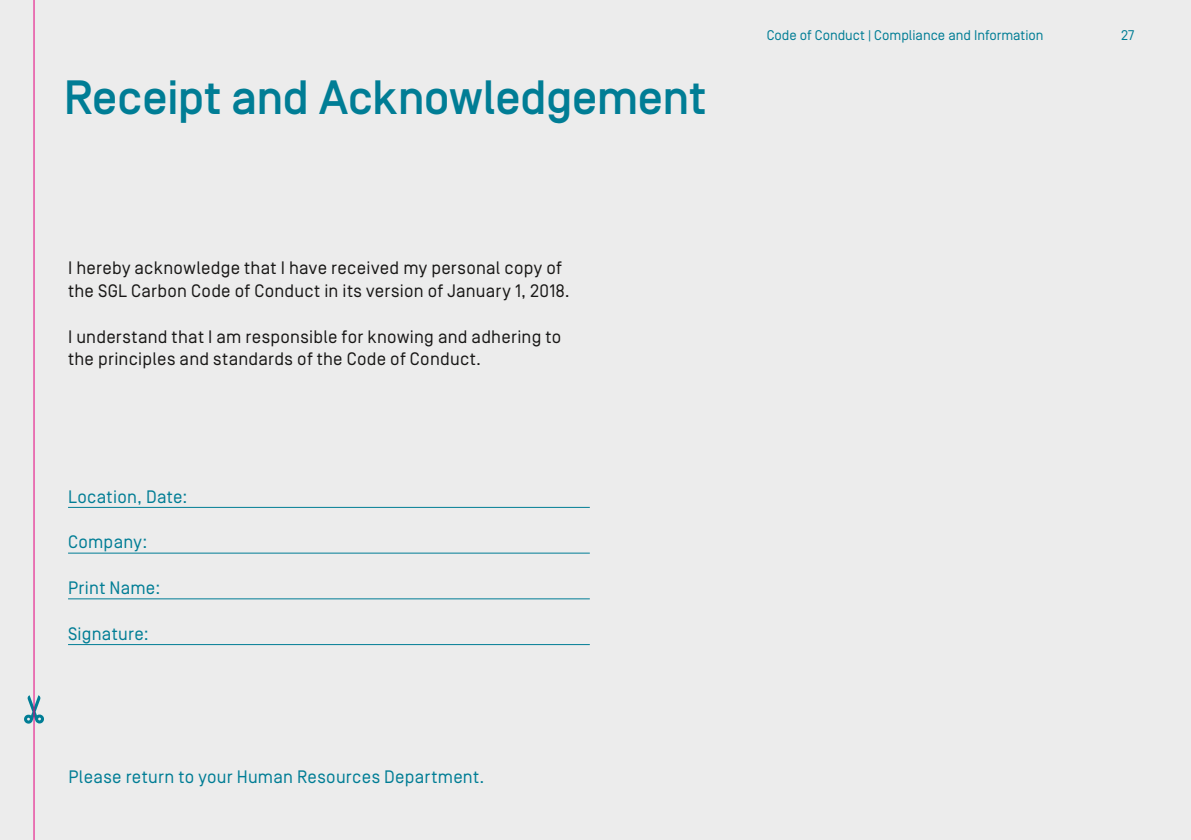
<style>
.page{position:relative;width:1191px;height:840px;background:#fff}
.page>*{position:absolute;margin:0;border:0;box-sizing:border-box;transform-origin:0 0}
.t1{font:500 48px "Simplon Norm";letter-spacing:-.015em;color:#007d95}
.t2{font:18px/22.8px "Simplon Norm";letter-spacing:.015em;color:#181716}
.t3{font:18px "Simplon Norm";letter-spacing:.015em;color:#007d95}
.t4{font:14px "Simplon Norm";color:#007d95}
</style>
<div class="page">
<div style="left:0;top:0;width:1191px;height:839px;background:#ececec"></div>
<hr style="left:68px;top:506px;width:522px;height:1px;background:#007d95">
<hr style="left:68px;top:552px;width:522px;height:1px;background:#007d95">
<hr style="left:68px;top:598px;width:522px;height:1px;background:#007d95">
<hr style="left:68px;top:644px;width:522px;height:1px;background:#007d95">
<svg style="left:24px;top:694px;width:20px;height:29px"></svg>
<hr style="left:34px;top:0;width:1px;height:839px;background:#e5007d">
<h1 class="t1" style="left:64px;top:72px;width:644px">Receipt and Acknowledgement</h1>
<p class="t2" style="left:68px;top:256px;width:503px">I hereby acknowledge that I have received my personal copy of the SGL Carbon Code of Conduct in its version of January 1, 2018.</p>
<p class="t2" style="left:68px;top:325px;width:495px">I understand that I am responsible for knowing and adhering to the principles and standards of the Code of Conduct.</p>
<p class="t3" style="left:68px;top:486px;width:121px">Location, Date:</p>
<p class="t3" style="left:68px;top:532px;width:81px">Company:</p>
<p class="t3" style="left:68px;top:578px;width:94px">Print Name:</p>
<p class="t3" style="left:68px;top:623px;width:82px">Signature:</p>
<p class="t3" style="left:68px;top:767px;width:417px">Please return to your Human Resources Department.</p>
<p class="t4" style="left:766px;top:27px;width:278px">Code of Conduct | Compliance and Information</p>
<p class="t4" style="left:1121px;top:27px;width:15px">27</p>
</div>
